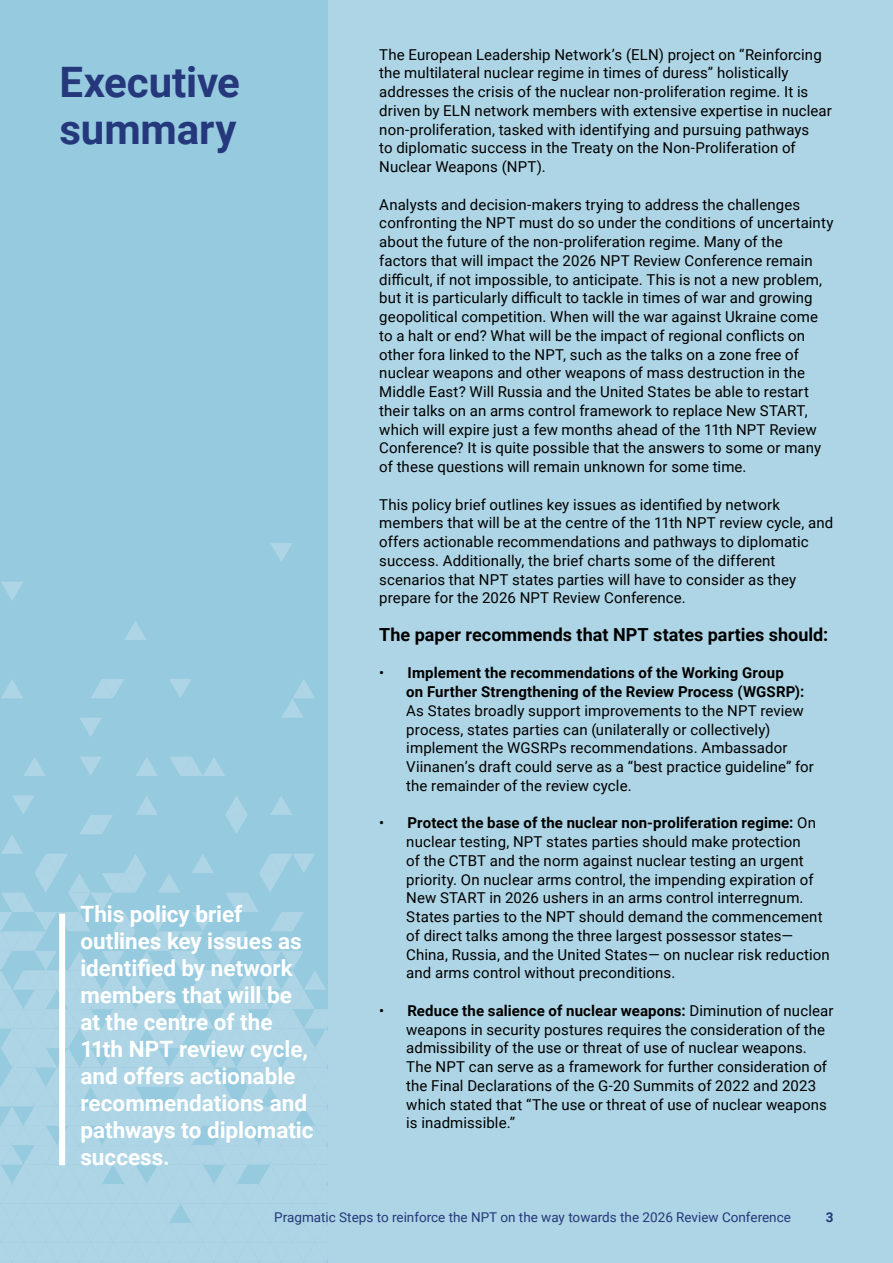
<style>
.page{position:relative;width:893px;height:1263px;background:#aed5e5}
.page>*{position:absolute;margin:0;border:0;box-sizing:border-box;transform-origin:0 0}
.t1{font:700 42px/46.5px "Roboto";letter-spacing:-.005em;color:#24387b}
.t2{font:700 22.5px/27px "Roboto";color:#fff}
.t3{font:700 18px "Roboto";color:#000}
.t4{font:15px/18.8px "Roboto";letter-spacing:.005em;color:#000}
.t5{font:700 15px/18.8px "Roboto";letter-spacing:.01em;color:#000}
.t6{font:13.5px "Roboto";color:#24387b}
.t7{font:700 13.5px "Roboto";color:#24387b}
.s1{font-weight:400}
.s2{font-weight:700}
</style>
<div class="page">
<div style="left:0;top:0;width:328px;height:1263px;background:#96cade"></div>
<svg style="left:0;top:795px;width:328px;height:468px"></svg>
<svg style="left:136px;top:757px;width:22px;height:19px"></svg>
<svg style="left:24px;top:757px;width:22px;height:19px"></svg>
<svg style="left:170px;top:757px;width:55px;height:19px"></svg>
<svg style="left:80px;top:757px;width:21px;height:19px"></svg>
<svg style="left:80px;top:718px;width:21px;height:19px"></svg>
<svg style="left:282px;top:679px;width:33px;height:39px"></svg>
<svg style="left:1px;top:679px;width:22px;height:19px"></svg>
<svg style="left:91px;top:679px;width:33px;height:19px"></svg>
<svg style="left:169px;top:679px;width:22px;height:19px"></svg>
<svg style="left:125px;top:621px;width:21px;height:19px"></svg>
<svg style="left:1px;top:582px;width:22px;height:19px"></svg>
<svg style="left:270px;top:543px;width:22px;height:19px"></svg>
<div style="left:59px;top:914px;width:6px;height:251px;background:#fff"></div>
<h1 class="t1" style="left:60px;top:57px;width:182px">Executive summary</h1>
<h2 class="t2" style="left:80px;top:900px;width:234px">This policy brief outlines key issues as identified by network members that will be at the centre of the<br>11th NPT review cycle, and offers actionable recommendations and pathways to diplomatic success.</h2>
<p class="t4" style="left:379px;top:44px;width:454px">The European Leadership Network’s (ELN) project on “Reinforcing the multilateral nuclear regime in times of duress” holistically addresses the crisis of the nuclear non-proliferation regime. It is driven by ELN network members with extensive expertise in nuclear non-proliferation, tasked with identifying and pursuing pathways<br>to diplomatic success in the Treaty on the Non-Proliferation of Nuclear Weapons (NPT).</p>
<p class="t4" style="left:379px;top:194px;width:456px">Analysts and decision-makers trying to address the challenges confronting the NPT must do so under the conditions of uncertainty about the future of the non-proliferation regime. Many of the factors that will impact the 2026 NPT Review Conference remain difficult, if not impossible, to anticipate. This is not a new problem, but it is particularly difficult to tackle in times of war and growing geopolitical competition. When will the war against Ukraine come to a halt or end? What will be the impact of regional conflicts on other fora linked to the NPT, such as the talks on a zone free of nuclear weapons and other weapons of mass destruction in the Middle East? Will Russia and the United States be able to restart their talks on an arms control framework to replace New START, which will expire just a few months ahead of the 11th NPT Review Conference? It is quite possible that the answers to some or many of these questions will remain unknown for some time.</p>
<p class="t4" style="left:379px;top:494px;width:455px">This policy brief outlines key issues as identified by network members that will be at the centre of the 11th NPT review cycle, and offers actionable recommendations and pathways to diplomatic success. Additionally, the brief charts some of the different scenarios that NPT states parties will have to consider as they prepare for the 2026 NPT Review Conference.</p>
<p class="t3" style="left:379px;top:622px;width:450px">The paper recommends that NPT states parties should:</p>
<p class="t5" style="left:406px;top:663px;width:399px;text-indent:-27px"><span class="s1">•</span> Implement the recommendations of the Working Group on Further Strengthening of the Review Process (WGSRP):</p>
<p class="t4" style="left:406px;top:701px;width:409px">As States broadly support improvements to the NPT review process, states parties can (unilaterally or collectively) implement the WGSRPs recommendations. Ambassador Viinanen’s draft could serve as a “best practice guideline” for the remainder of the review cycle.</p>
<p class="t4" style="left:406px;top:813px;width:425px;text-indent:-27px">• <span class="s2">Protect the base of the nuclear non-proliferation regime:</span> On nuclear testing, NPT states parties should make protection<br>of the CTBT and the norm against nuclear testing an urgent priority. On nuclear arms control, the impending expiration of New START in 2026 ushers in an arms control interregnum.<br>States parties to the NPT should demand the commencement of direct talks among the three largest possessor states— China, Russia, and the United States— on nuclear risk reduction and arms control without preconditions.</p>
<p class="t4" style="left:406px;top:1001px;width:429px;text-indent:-27px">• <span class="s2">Reduce the salience of nuclear weapons:</span> Diminution of nuclear weapons in security postures requires the consideration of the admissibility of the use or threat of use of nuclear weapons.<br>The NPT can serve as a framework for further consideration of the Final Declarations of the G-20 Summits of 2022 and 2023 which stated that “The use or threat of use of nuclear weapons is inadmissible.”</p>
<p class="t6" style="left:274px;top:1208px;width:518px">Pragmatic Steps to reinforce the NPT on the way towards the 2026 Review Conference</p>
<p class="t7" style="left:826px;top:1208px;width:9px">3</p>
</div>
